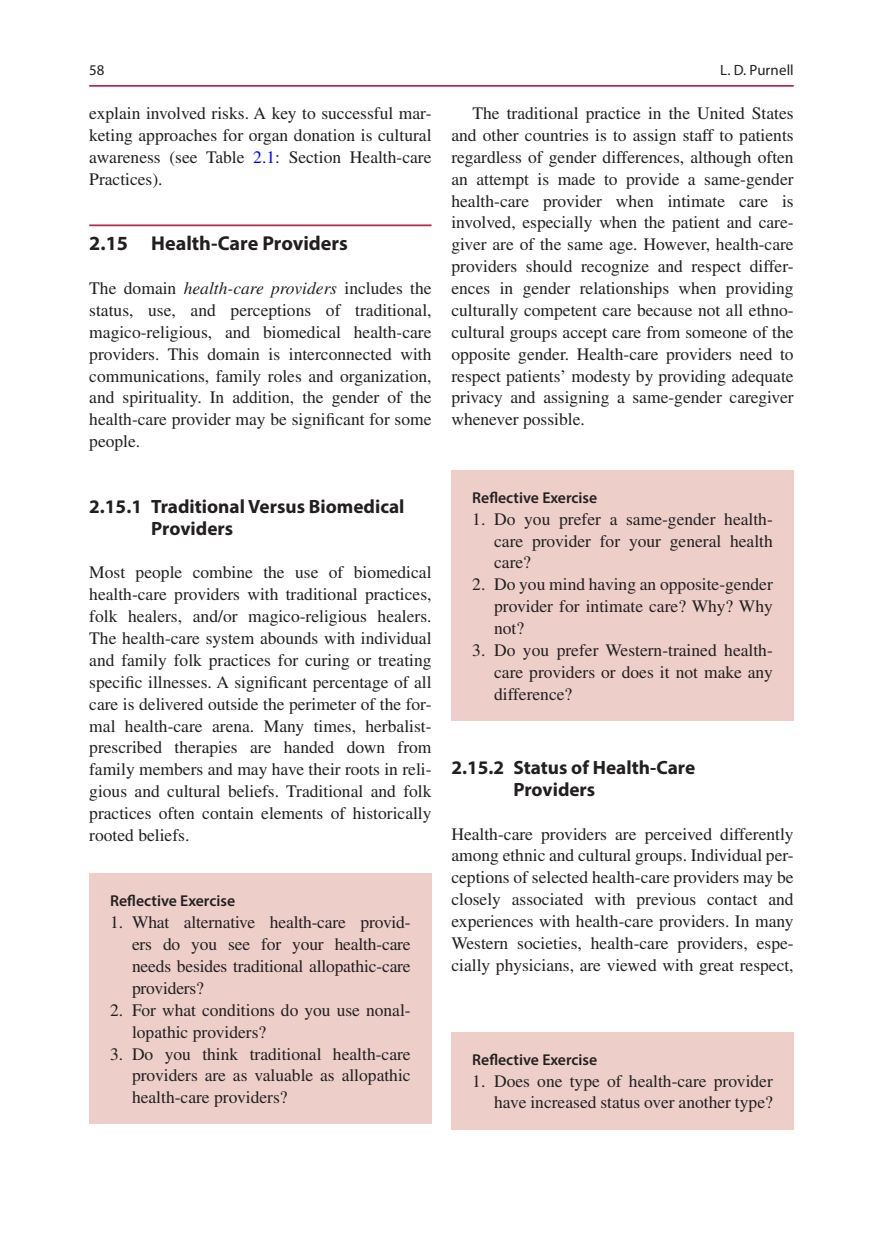
<style>
.page{position:relative;width:883px;height:1260px;background:#fff}
.page>*{position:absolute;margin:0;border:0;box-sizing:border-box;transform-origin:0 0}
.t1{font:700 20.12px "Ykpgbk Myriad Pro";color:#231f20}
.t2{font:700 19.25px/21.9px "Ykpgbk Myriad Pro";color:#231f20}
.t3{font:17.5px/21.9px "Jmfhjm Times LT Std";color:#231f20;text-align:justify}
.t4{font:600 15.75px "Vbhbls Myriad Pro";color:#231f20}
.t5{font:14.88px "Brbsxn Myriad Pro";letter-spacing:.005em;color:#231f20}
.t6{font:14.88px "Jgjhwj Myriad Pro";color:#231f20}
.s1{color:#00f}
.s2{font-family:"Gltblf Times LT Std";font-style:italic}
</style>
<div class="page">
<hr style="left:89px;top:224px;width:343px;height:2px;background:#b6274b">
<div style="left:89px;top:874px;width:343px;height:250px;background:#edcec9"></div>
<div style="left:451px;top:470px;width:343px;height:251px;background:#edcec9"></div>
<div style="left:451px;top:1032px;width:343px;height:97px;background:#edcec9"></div>
<hr style="left:89px;top:85px;width:705px;height:2px;background:#b6274b">
<p class="t6" style="left:89px;top:61px;width:17px">58</p>
<p class="t3" style="left:89px;top:102px;width:344px">explain involved risks. A key to successful mar&shy;keting approaches for organ donation is cultural awareness (see Table <span class="s1">2.1</span>: Section Health-care Practices).</p>
<p class="t1" style="left:89px;top:230px;width:260px">2.15 Health-Care Providers</p>
<p class="t3" style="left:89px;top:277px;width:344px">The domain <span class="s2">health-care providers</span> includes the status, use, and perceptions of traditional, magico-religious, and biomedical health-care providers. This domain is interconnected with communications, family roles and organization, and spirituality. In addition, the gender of the health-care provider may be significant for some people.</p>
<p class="t2" style="left:151px;top:495px;width:255px;text-indent:-62px">2.15.1 Traditional Versus Biomedical<br>Providers</p>
<p class="t3" style="left:89px;top:562px;width:344px">Most people combine the use of biomedical health-care providers with traditional practices, folk healers, and/or magico-religious healers.<br>The health-care system abounds with individual and family folk practices for curing or treating specific illnesses. A significant percentage of all care is delivered outside the perimeter of the for&shy;mal health-care arena. Many times, herbalist&shy;prescribed therapies are handed down from family members and may have their roots in reli&shy;gious and cultural beliefs. Traditional and folk practices often contain elements of historically rooted beliefs.</p>
<p class="t4" style="left:110px;top:891px;width:127px">Reflective Exercise</p>
<p class="t3" style="left:132px;top:911px;width:280px;text-indent:-22px">1. What alternative health-care provid&shy;ers do you see for your health-care needs besides traditional allopathic-care providers?</p>
<p class="t3" style="left:132px;top:999px;width:280px;text-indent:-22px">2. For what conditions do you use nonal&shy;lopathic providers?</p>
<p class="t3" style="left:132px;top:1043px;width:280px;text-indent:-22px">3. Do you think traditional health-care providers are as valuable as allopathic health-care providers?</p>
<p class="t5" style="left:720px;top:61px;width:75px">L. D. Purnell</p>
<p class="t3" style="left:451px;top:102px;width:344px;text-indent:21px">The traditional practice in the United States and other countries is to assign staff to patients regardless of gender differences, although often an attempt is made to provide a same-gender health-care provider when intimate care is involved, especially when the patient and care&shy;giver are of the same age. However, health-care providers should recognize and respect differ&shy;ences in gender relationships when providing culturally competent care because not all ethno&shy;cultural groups accept care from someone of the opposite gender. Health-care providers need to respect patients’ modesty by providing adequate privacy and assigning a same-gender caregiver whenever possible.</p>
<p class="t4" style="left:472px;top:488px;width:127px">Reflective Exercise</p>
<p class="t3" style="left:494px;top:508px;width:280px;text-indent:-22px">1. Do you prefer a same-gender health&shy;care provider for your general health care?</p>
<p class="t3" style="left:494px;top:573px;width:280px;text-indent:-22px">2. Do you mind having an opposite-gender provider for intimate care? Why? Why not?</p>
<p class="t3" style="left:494px;top:639px;width:280px;text-indent:-22px">3. Do you prefer Western-trained health&shy;care providers or does it not make any difference?</p>
<p class="t2" style="left:513px;top:756px;width:183px;text-indent:-62px">2.15.2 Status of Health-Care<br>Providers</p>
<p class="t3" style="left:451px;top:823px;width:344px">Health-care providers are perceived differently among ethnic and cultural groups. Individual per&shy;ceptions of selected health-care providers may be closely associated with previous contact and experiences with health-care providers. In many Western societies, health-care providers, espe&shy;cially physicians, are viewed with great respect,</p>
<p class="t4" style="left:472px;top:1049px;width:127px">Reflective Exercise</p>
<p class="t3" style="left:472px;top:1070px;width:302px;text-align:right">1. Does one type of health-care provider have increased status over another type?</p>
</div>
